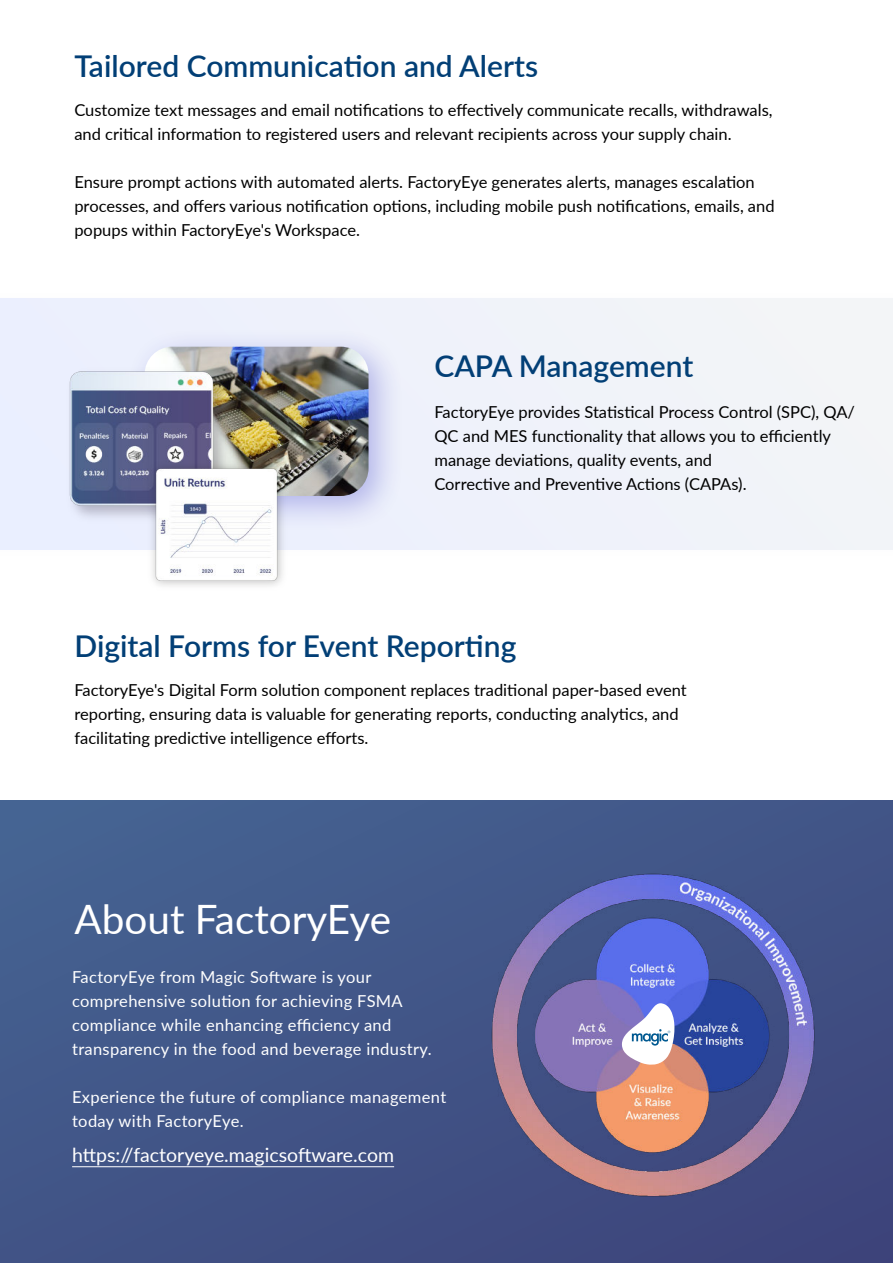
<style>
.page{position:relative;width:893px;height:1263px;background:#fff}
.page>*{position:absolute;margin:0;border:0;box-sizing:border-box;transform-origin:0 0}
.t1{font:40.5px "Lato";color:#fff}
.t2{font:600 30px "Lato";color:#023f76}
.t3{font:19.5px "Lato";color:#fff}
.t4{font:16.5px/24px "Lato";color:#000}
.t5{font:16.5px/24px "Lato";letter-spacing:.02em;color:#fff}
</style>
<div class="page">
<div style="left:0;top:299px;width:893px;height:251px;background:#f0f3f9"></div>
<div style="left:0;top:801px;width:893px;height:462px;background:linear-gradient(to right,#435c8d,#3f4c80)"></div>
<hr style="left:72px;top:1166px;width:322px;height:1px;background:#fff">
<div style="left:125px;top:327px;width:280px;height:205px;background:#2222bc;opacity:.3"></div>
<img style="left:238px;top:347px;width:131px;height:149px">
<img style="left:69px;top:341px;width:169px;height:191px">
<img style="left:130px;top:438px;width:174px;height:148px">
<img style="left:486px;top:868px;width:334px;height:333px">
<img style="left:622px;top:1003px;width:53px;height:62px">
<svg style="left:632px;top:1029px;width:38px;height:16px"></svg>
<h2 class="t2" style="left:74px;top:45px;width:465px">Tailored Communication and Alerts</h2>
<p class="t4" style="left:74px;top:97px;width:700px">Customize text messages and email notifications to effectively communicate recalls, withdrawals, and critical information to registered users and relevant recipients across your supply chain.</p>
<p class="t4" style="left:74px;top:169px;width:702px">Ensure prompt actions with automated alerts. FactoryEye generates alerts, manages escalation processes, and offers various notification options, including mobile push notifications, emails, and popups within FactoryEye's Workspace.</p>
<h2 class="t2" style="left:434px;top:344px;width:260px">CAPA Management</h2>
<p class="t4" style="left:434px;top:399px;width:422px">FactoryEye provides Statistical Process Control (SPC), QA/ QC and MES functionality that allows you to efficiently manage deviations, quality events, and<br>Corrective and Preventive Actions (CAPAs).</p>
<h2 class="t2" style="left:74px;top:624px;width:443px">Digital Forms for Event Reporting</h2>
<p class="t4" style="left:74px;top:677px;width:614px">FactoryEye's Digital Form solution component replaces traditional paper-based event reporting, ensuring data is valuable for generating reports, conducting analytics, and facilitating predictive intelligence efforts.</p>
<h1 class="t1" style="left:74px;top:891px;width:318px">About FactoryEye</h1>
<p class="t5" style="left:72px;top:964px;width:361px">FactoryEye from Magic Software is your comprehensive solution for achieving FSMA compliance while enhancing efficiency and transparency in the food and beverage industry.</p>
<p class="t5" style="left:72px;top:1084px;width:376px">Experience the future of compliance management today with FactoryEye.</p>
<p class="t3" style="left:72px;top:1141px;width:323px">https://factoryeye.magicsoftware.com</p>
</div>
